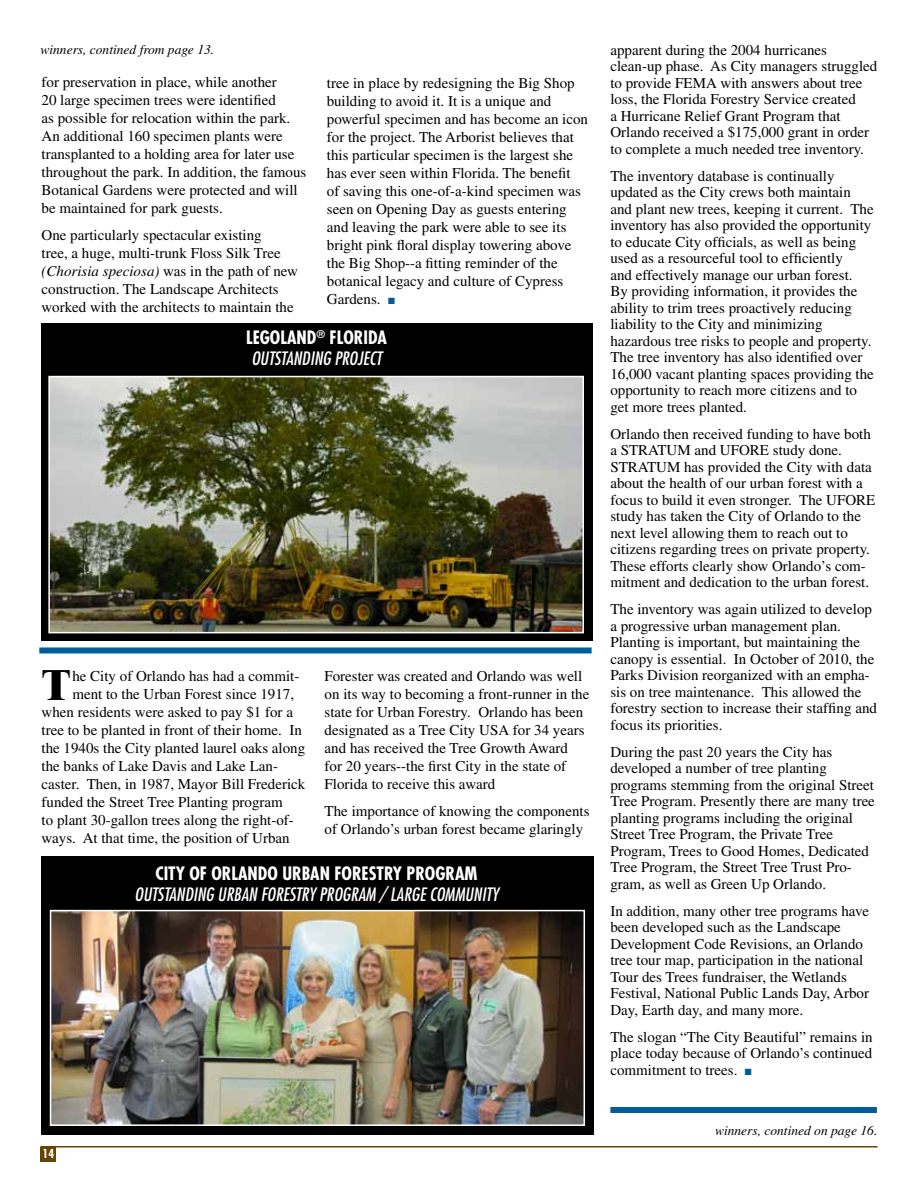
<style>
.page{position:relative;width:918px;height:1188px;background:#fff}
.page>*{position:absolute;margin:0;border:0;box-sizing:border-box;transform-origin:0 0}
.t1{font:800 42px "Times";color:#000}
.t2{font:italic condensed 18px/21px "Futura";color:#fff}
.t3{font:700 condensed 18px "Futura";color:#fff}
.t4{font:15px/16.5px "Times";color:#000}
.t5{font:italic 13.5px "Times";color:#000}
.t6{font:700 condensed 12px "Futura";color:#fff}
.s1{font-style:italic}
.s2{color:#005d98}
.s3{font-weight:700;font-style:normal}
</style>
<div class="page">
<hr style="left:40px;top:1146px;width:838px;height:2px;background:#674404">
<div style="left:40px;top:1147px;width:16px;height:15px;background:#674404"></div>
<div style="left:41px;top:324px;width:551px;height:317px;background:#000"></div>
<img style="left:51px;top:379px;width:530px;height:251px">
<div style="left:48px;top:376px;width:536px;height:257px;border:2px solid #fff"></div>
<div style="left:42px;top:856px;width:552px;height:279px;background:#000"></div>
<img style="left:53px;top:913px;width:529px;height:210px">
<div style="left:50px;top:910px;width:535px;height:216px;border:2px solid #fff"></div>
<div style="left:39px;top:647px;width:553px;height:6px;background:#005d98"></div>
<div style="left:610px;top:1107px;width:267px;height:6px;background:#005d98"></div>
<p class="t5" style="left:40px;top:42px;width:175px">winners, contined from page 13.</p>
<p class="t4" style="left:42px;top:73px;width:266px;line-height:18px">for preservation in place, while another<br>20 large specimen trees were identified<br>as possible for relocation within the park.<br>An additional 160 specimen plants were transplanted to a holding area for later use throughout the park. In addition, the famous Botanical Gardens were protected and will be maintained for park guests.</p>
<p class="t4" style="left:42px;top:226px;width:258px;line-height:18px">One particularly spectacular existing<br>tree, a huge, multi-trunk Floss Silk Tree <span class="s1">(Chorisia speciosa)</span> was in the path of new construction. The Landscape Architects worked with the architects to maintain the</p>
<p class="t4" style="left:327px;top:73px;width:263px;line-height:18px">tree in place by redesigning the Big Shop building to avoid it. It is a unique and powerful specimen and has become an icon for the project. The Arborist believes that this particular specimen is the largest she has ever seen within Florida. The benefit<br>of saving this one-of-a-kind specimen was seen on Opening Day as guests entering and leaving the park were able to see its bright pink floral display towering above the Big Shop--a fitting reminder of the botanical legacy and culture of Cypress Gardens. <span class="s2">■</span></p>
<p class="t2" style="left:246px;top:327px;width:143px"><span class="s3">LEGOLAND</span><sup>®</sup> <span class="s3">FLORIDA<br></span>OUTSTANDING PROJECT</p>
<h1 class="t1" style="left:42px;top:660px;width:31px">T</h1>
<p class="t4" style="left:72px;top:668px;width:229px">he City of Orlando has had a commit-</p>
<p class="t4" style="left:72px;top:686px;width:223px">ment to the Urban Forest since 1917,</p>
<p class="t4" style="left:42px;top:704px;width:253px">when residents were asked to pay $1 for a</p>
<p class="t4" style="left:42px;top:722px;width:262px">tree to be planted in front of their home. In</p>
<p class="t4" style="left:42px;top:740px;width:265px">the 1940s the City planted laurel oaks along</p>
<p class="t4" style="left:42px;top:758px;width:238px">the banks of Lake Davis and Lake Lan-</p>
<p class="t4" style="left:42px;top:776px;width:265px">caster. Then, in 1987, Mayor Bill Frederick</p>
<p class="t4" style="left:42px;top:794px;width:243px">funded the Street Tree Planting program</p>
<p class="t4" style="left:42px;top:812px;width:254px">to plant 30-gallon trees along the right-of-</p>
<p class="t4" style="left:42px;top:830px;width:250px">ways. At that time, the position of Urban</p>
<p class="t4" style="left:325px;top:667px;width:266px;line-height:18px">Forester was created and Orlando was well on its way to becoming a front-runner in the state for Urban Forestry. Orlando has been designated as a Tree City USA for 34 years and has received the Tree Growth Award<br>for 20 years--the first City in the state of Florida to receive this award</p>
<p class="t4" style="left:325px;top:802px;width:267px;line-height:18px">The importance of knowing the components of Orlando’s urban forest became glaringly</p>
<p class="t3" style="left:156px;top:862px;width:103px">CITY OF ORLANDO</p>
<p class="t3" style="left:282px;top:862px;width:197px">URBAN FORESTRY PROGRAM</p>
<p class="t2" style="left:135px;top:884px;width:366px">OUTSTANDING URBAN FORESTRY PROGRAM / LARGE COMMUNITY</p>
<p class="t6" style="left:43px;top:1146px;width:13px">14</p>
<p class="t4" style="left:610px;top:42px;width:268px">apparent during the 2004 hurricanes clean-up phase. As City managers struggled to provide FEMA with answers about tree loss, the Florida Forestry Service created<br>a Hurricane Relief Grant Program that Orlando received a $175,000 grant in order to complete a much needed tree inventory.</p>
<p class="t4" style="left:610px;top:168px;width:265px">The inventory database is continually updated as the City crews both maintain and plant new trees, keeping it current. The inventory has also provided the opportunity to educate City officials, as well as being used as a resourceful tool to efficiently<br>and effectively manage our urban forest.<br>By providing information, it provides the ability to trim trees proactively reducing liability to the City and minimizing hazardous tree risks to people and property.<br>The tree inventory has also identified over 16,000 vacant planting spaces providing the opportunity to reach more citizens and to get more trees planted.</p>
<p class="t4" style="left:610px;top:426px;width:267px">Orlando then received funding to have both a STRATUM and UFORE study done.<br>STRATUM has provided the City with data about the health of our urban forest with a focus to build it even stronger. The UFORE study has taken the City of Orlando to the next level allowing them to reach out to citizens regarding trees on private property.<br>These efforts clearly show Orlando’s com&shy;mitment and dedication to the urban forest.</p>
<p class="t4" style="left:610px;top:601px;width:268px">The inventory was again utilized to develop a progressive urban management plan.<br>Planting is important, but maintaining the canopy is essential. In October of 2010, the Parks Division reorganized with an empha&shy;sis on tree maintenance. This allowed the forestry section to increase their staffing and focus its priorities.</p>
<p class="t4" style="left:610px;top:744px;width:266px">During the past 20 years the City has developed a number of tree planting programs stemming from the original Street Tree Program. Presently there are many tree planting programs including the original Street Tree Program, the Private Tree Program, Trees to Good Homes, Dedicated Tree Program, the Street Tree Trust Pro&shy;gram, as well as Green Up Orlando.</p>
<p class="t4" style="left:610px;top:903px;width:260px">In addition, many other tree programs have been developed such as the Landscape Development Code Revisions, an Orlando tree tour map, participation in the national Tour des Trees fundraiser, the Wetlands Festival, National Public Lands Day, Arbor Day, Earth day, and many more.</p>
<p class="t4" style="left:610px;top:1029px;width:264px;text-align:justify">The slogan “The City Beautiful” remains in place today because of Orlando’s continued commitment to trees. <span class="s2">■</span></p>
<p class="t5" style="left:715px;top:1123px;width:164px">winners, contined on page 16.</p>
</div>
